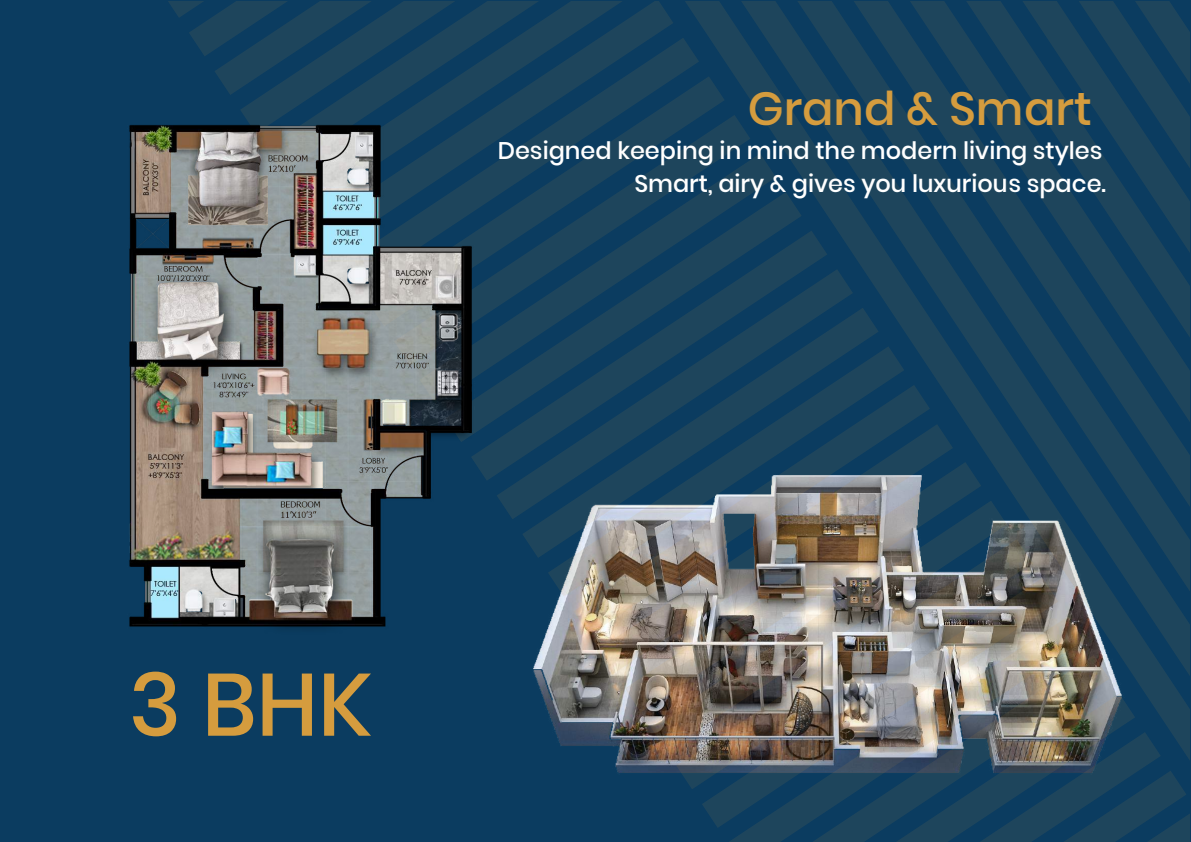
<style>
.page{position:relative;width:1191px;height:842px;background:#0b3c60}
.page>*{position:absolute;margin:0;border:0;box-sizing:border-box;transform-origin:0 0}
.t1{font:500 88.1px "Poppins";color:#d59c3e}
.t2{font:500 46.5px "Poppins";color:#d59c3e}
.t3{font:500 24px/33.2px "Poppins";color:#fff;text-align:right}
</style>
<div class="page">
<svg style="left:180px;top:1px;width:60px;height:70px"></svg>
<svg style="left:240px;top:1px;width:26px;height:70px;fill:#1e455c"></svg>
<svg style="left:266px;top:1px;width:25px;height:70px;fill:#1e455c"></svg>
<svg style="left:291px;top:3px;width:26px;height:68px;fill:#1e455c"></svg>
<svg style="left:317px;top:1px;width:243px;height:70px;fill:#1e455c"></svg>
<svg style="left:343px;top:38px;width:217px;height:33px;fill:#1e455c"></svg>
<svg style="left:804px;top:804px;width:199px;height:38px"></svg>
<svg style="left:560px;top:1px;width:443px;height:803px"></svg>
<img style="left:599px;top:1px;width:404px;height:777px">
<img style="left:638px;top:1px;width:365px;height:751px">
<img style="left:677px;top:1px;width:326px;height:725px">
<svg style="left:716px;top:1px;width:287px;height:699px"></svg>
<svg style="left:755px;top:1px;width:248px;height:673px"></svg>
<svg style="left:794px;top:1px;width:209px;height:647px"></svg>
<svg style="left:833px;top:1px;width:170px;height:621px"></svg>
<svg style="left:872px;top:1px;width:131px;height:595px"></svg>
<svg style="left:911px;top:1px;width:92px;height:570px;fill:#1e455c"></svg>
<svg style="left:950px;top:1px;width:53px;height:544px;fill:#1e455c"></svg>
<svg style="left:989px;top:1px;width:14px;height:518px;fill:#1e455c"></svg>
<img style="left:129px;top:71px;width:592px;height:616px">
<img style="left:1003px;top:1px;width:187px;height:841px">
<h2 class="t2" style="left:747px;top:81px;width:346px">Grand &amp; Smart</h2>
<p class="t3" style="left:498px;top:134px;width:610px">Designed keeping in mind the modern living styles<br>Smart, airy &amp; gives you luxurious space.</p>
<h1 class="t1" style="left:129px;top:652px;width:245px">3 BHK</h1>
</div>
